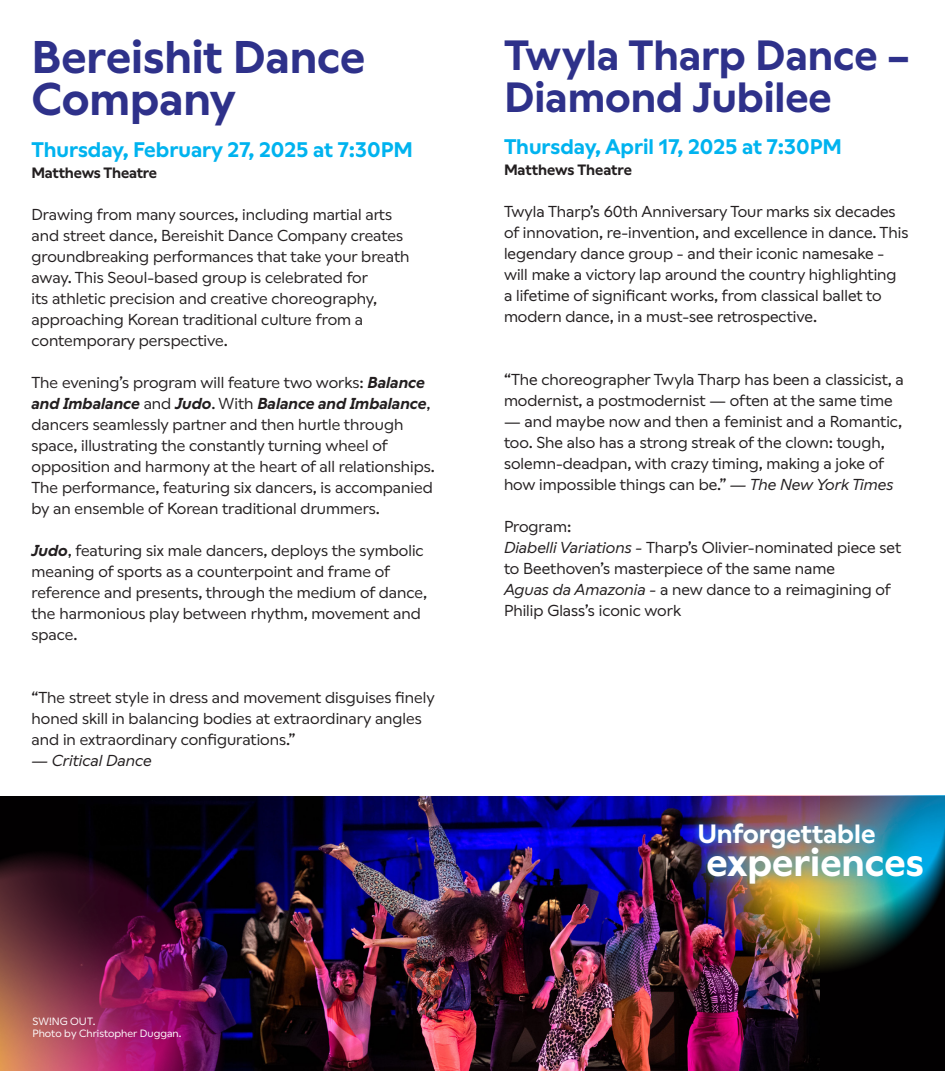
<style>
.page{position:relative;width:945px;height:1071px;background:#fff}
.page>*{position:absolute;margin:0;border:0;box-sizing:border-box;transform-origin:0 0}
.t1{font:600 45.5px/42px "Wallop TRIAL";color:#2e318a}
.t2{font:600 42px/42px "Wallop TRIAL";color:#2e318a}
.t3{font:600 38.5px "Wallop TRIAL";color:#fff}
.t4{font:600 26.25px "Wallop TRIAL";color:#fff}
.t5{font:600 21px "Wallop TRIAL";color:#00b3ef}
.t6{font:15.75px/21px "Wallop TRIAL";color:#231f20}
.t7{font:15.75px/21px "Wallop";color:#231f20}
.t8{font:italic 15.75px "Wallop";color:#231f20}
.t9{font:600 14.88px "Wallop TRIAL";letter-spacing:-.01em;color:#231f20}
.t10{font:10.5px "Wallop TRIAL";color:#fff}
.s1{font-weight:600;font-style:italic}
.s2{font-style:italic}
</style>
<div class="page">
<div style="left:0;top:796px;width:945px;height:275px;background:#020001"></div>
<img style="left:89px;top:796px;width:729px;height:275px">
<img style="left:0;top:819px;width:299px;height:252px">
<img style="left:654px;top:796px;width:291px;height:210px">
<div style="left:692px;top:816px;width:190px;height:39px;background:#00aeef;opacity:.75"></div>
<div style="left:697px;top:837px;width:236px;height:57px;background:#00aeef;opacity:.75"></div>
<p class="t1" style="left:32px;top:33px;width:335px">Bereishit Dance<br>Company</p>
<p class="t5" style="left:32px;top:134px;width:383px">Thursday, February 27, 2025 at 7:30PM</p>
<p class="t9" style="left:32px;top:162px;width:127px">Matthews Theatre</p>
<p class="t6" style="left:32px;top:203px;width:380px">Drawing from many sources, including martial arts and street dance, Bereishit Dance Company creates groundbreaking performances that take your breath away. This Seoul-based group is celebrated for<br>its athletic precision and creative choreography, approaching Korean traditional culture from a contemporary perspective.</p>
<p class="t6" style="left:32px;top:371px;width:405px">The evening’s program will feature two works: <span class="s1">Balance and Imbalance</span> and <span class="s1">Judo</span>. With <span class="s1">Balance and Imbalance</span>, dancers seamlessly partner and then hurtle through space, illustrating the constantly turning wheel of opposition and harmony at the heart of all relationships.<br>The performance, featuring six dancers, is accompanied by an ensemble of Korean traditional drummers.</p>
<p class="t6" style="left:32px;top:539px;width:397px"><span class="s1">Judo</span>, featuring six male dancers, deploys the symbolic meaning of sports as a counterpoint and frame of reference and presents, through the medium of dance, the harmonious play between rhythm, movement and space.</p>
<p class="t6" style="left:32px;top:686px;width:405px">“The street style in dress and movement disguises finely honed skill in balancing bodies at extraordinary angles and in extraordinary configurations.”</p>
<p class="t8" style="left:32px;top:750px;width:122px">— Critical Dance</p>
<p class="t10" style="left:32px;top:1013px;width:65px">SW!NG OUT.</p>
<p class="t10" style="left:32px;top:1025px;width:151px">Photo by Christopher Duggan.</p>
<p class="t2" style="left:504px;top:32px;width:408px">Twyla Tharp Dance –<br>Diamond Jubilee</p>
<p class="t5" style="left:504px;top:131px;width:340px">Thursday, April 17, 2025 at 7:30PM</p>
<p class="t9" style="left:504px;top:158px;width:129px">Matthews Theatre</p>
<p class="t7" style="left:504px;top:200px;width:406px">Twyla Tharp’s 60th Anniversary Tour marks six decades of innovation, re-invention, and excellence in dance. This legendary dance group - and their iconic namesake - will make a victory lap around the country highlighting a lifetime of significant works, from classical ballet to modern dance, in a must-see retrospective.</p>
<p class="t7" style="left:504px;top:368px;width:401px">“The choreographer Twyla Tharp has been a classicist, a modernist, a postmodernist — often at the same time</p>
<p class="t7" style="left:504px;top:410px;width:400px">— and maybe now and then a feminist and a Romantic, too. She also has a strong streak of the clown: tough, solemn-deadpan, with crazy timing, making a joke of how impossible things can be.” <span class="s2">— The New York Times</span></p>
<p class="t7" style="left:504px;top:515px;width:69px">Program:</p>
<p class="t7" style="left:504px;top:536px;width:399px"><span class="s2">Diabelli Variations -</span> Tharp’s Olivier-nominated piece set to Beethoven’s masterpiece of the same name</p>
<p class="t7" style="left:504px;top:578px;width:389px"><span class="s2">Aguas da Amazonia -</span> a new dance to a reimagining of<br>Philip Glass’s iconic work</p>
<p class="t4" style="left:697px;top:814px;width:180px">Unforgettable</p>
<p class="t3" style="left:707px;top:833px;width:219px">experiences</p>
</div>
